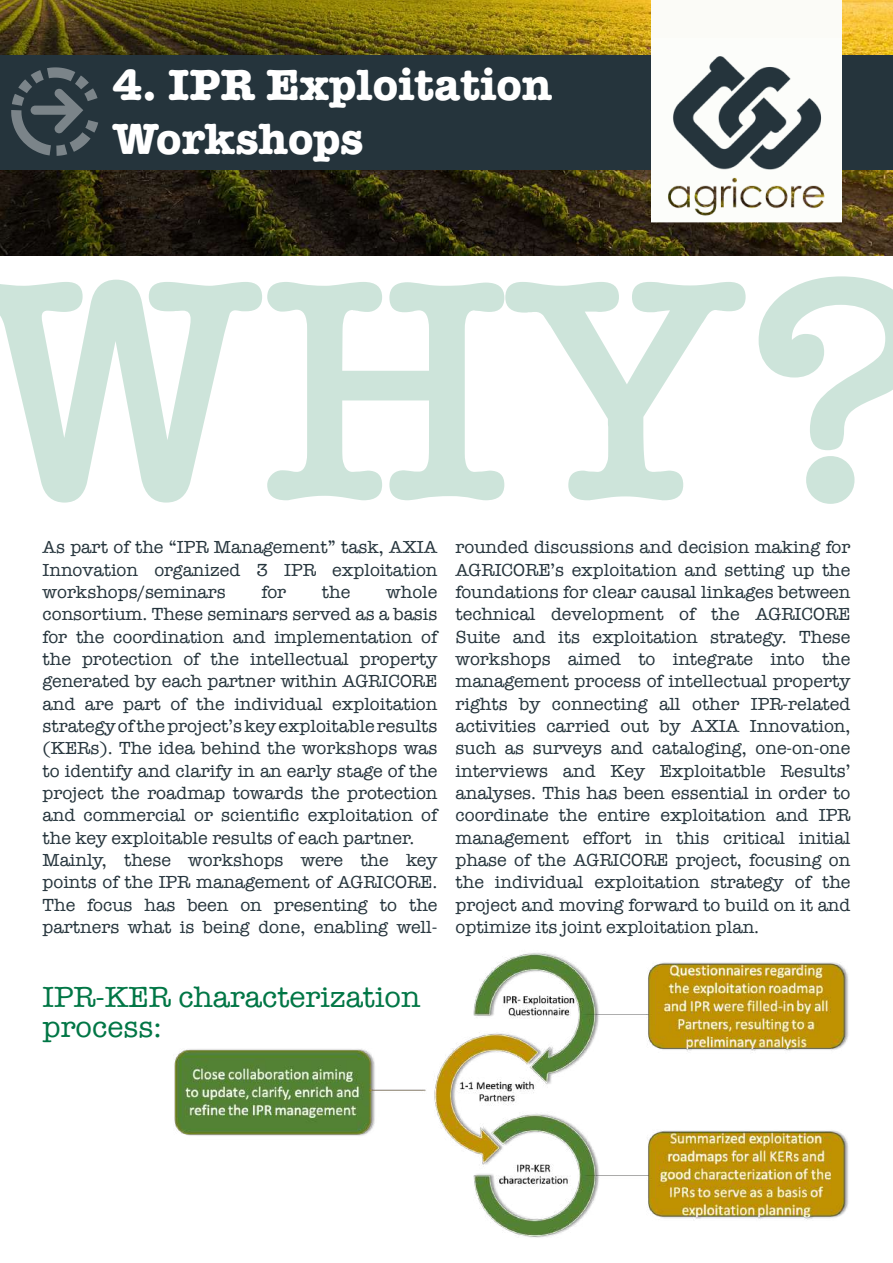
<style>
.page{position:relative;width:893px;height:1263px;background:#fff}
.page>*{position:absolute;margin:0;border:0;box-sizing:border-box;transform-origin:0 0}
.t1{font:700 45px/54px "American Typewriter";color:#fff}
.t2{font:30px/30px "American Typewriter";color:#007645}
.t3{font:18px/22.4px "American Typewriter";color:#25343c;text-align:justify}
</style>
<div class="page">
<img style="left:0;top:0;width:893px;height:255px">
<div style="left:651px;top:0;width:191px;height:56px;background:#fbfbf7"></div>
<div style="left:0;top:55px;width:893px;height:115px;background:#25343c"></div>
<img style="left:651px;top:55px;width:191px;height:178px">
<svg style="left:11px;top:67px;width:87px;height:89px"></svg>
<svg style="left:0;top:276px;width:893px;height:228px"></svg>
<img style="left:174px;top:953px;width:675px;height:285px">
<h1 class="t1" style="left:113px;top:56px;width:441px">4. IPR Exploitation<br>Workshops</h1>
<p class="t3" style="left:43px;top:535px;width:396px">As part of the “IPR Management” task, AXIA Innovation organized 3 IPR exploitation workshops/seminars</p>
<p class="t3" style="left:261px;top:580px;width:26px">for</p>
<p class="t3" style="left:322px;top:580px;width:30px">the</p>
<p class="t3" style="left:43px;top:580px;width:396px;text-align:left;text-indent:344px">whole consortium. These seminars served as a basis for the coordination and implementation of the protection of the intellectual property generated by each partner within AGRICORE and are part of the individual exploitation strategy of the project’s key exploitable results (KERs). The idea behind the workshops was to identify and clarify in an early stage of the project the roadmap towards the protection and commercial or scientific exploitation of the key exploitable results of each partner.<br>Mainly, these workshops were the key points of the IPR management of AGRICORE.<br>The focus has been on presenting to the partners what is being done, enabling well-</p>
<p class="t3" style="left:455px;top:535px;width:396px">rounded discussions and decision making for AGRICORE’s exploitation and setting up the foundations for clear causal linkages between technical development of the AGRICORE Suite and its exploitation strategy. These workshops aimed to integrate into the management process of intellectual property rights by connecting all other IPR-related activities carried out by AXIA Innovation, such as surveys and cataloging, one-on-one interviews and Key Exploitatble Results’ analyses. This has been essential in order to coordinate the entire exploitation and IPR management effort in this critical initial phase of the AGRICORE project, focusing on the individual exploitation strategy of the project and moving forward to build on it and optimize its joint exploitation plan.</p>
<h2 class="t2" style="left:43px;top:981px;width:379px">IPR-KER characterization process:</h2>
</div>
